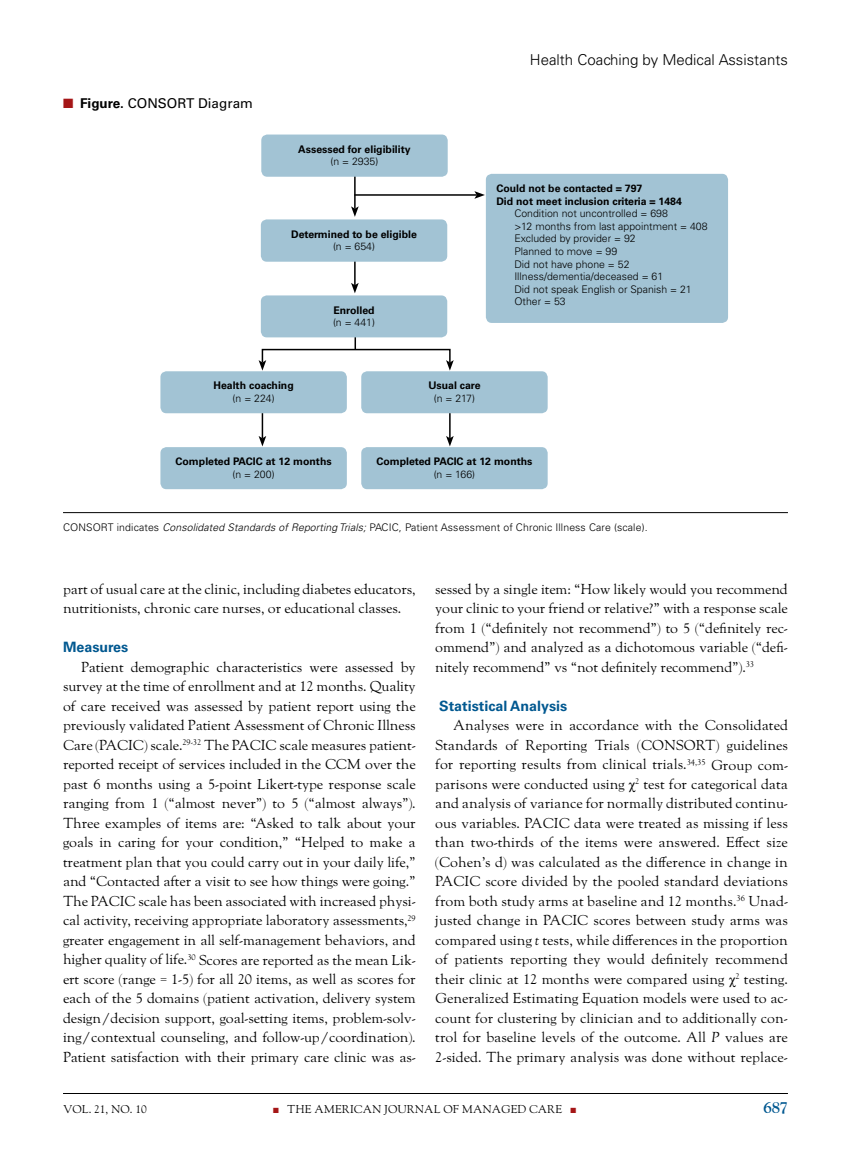
<style>
.page{position:relative;width:851px;height:1161px;background:#fff}
.page>*{position:absolute;margin:0;border:0;box-sizing:border-box;transform-origin:0 0}
.t1{font:700 16.5px "LTC Goudy Oldstyle Pro";color:#005890}
.t2{font:300 15px "Univers LT Std";color:#000}
.t3{font:14.25px/19.5px "LTC Goudy Oldstyle Pro";letter-spacing:-.01em;color:#000;text-align:justify}
.t4{font:700 14.25px "Univers LT Std";color:#005890}
.t5{font:13.5px "Univers LT Std";color:#000}
.t6{font:11.25px "LTC Goudy Oldstyle Pro";color:#000}
.t7{font:300 10.5px/12.6px "Univers LT Std";color:#000}
.t8{font:700 10.5px/12.6px "Univers LT Std";color:#000}
.s1{color:#a51617}
.s2{font-weight:700}
.s3{font-style:italic}
.s4{font-family:"Times New Roman"}
</style>
<div class="page">
<hr style="left:63px;top:1093px;width:725px;height:1px;background:#000">
<hr style="left:63px;top:512px;width:725px;height:1px;background:#000">
<hr style="left:262px;top:406px;width:1px;height:32px;background:#000">
<svg style="left:258px;top:436px;width:8px;height:10px"></svg>
<hr style="left:449px;top:406px;width:1px;height:32px;background:#000">
<svg style="left:446px;top:436px;width:7px;height:10px"></svg>
<hr style="left:354px;top:229px;width:1px;height:56px;background:#000">
<svg style="left:351px;top:283px;width:8px;height:10px"></svg>
<div style="left:486px;top:174px;width:242px;height:149px;background:#a2c3d4;border-radius:6px"></div>
<div style="left:261px;top:219px;width:186px;height:43px;background:#a2c3d4;border-radius:6px"></div>
<div style="left:160px;top:371px;width:187px;height:42px;background:#a2c3d4;border-radius:6px"></div>
<div style="left:361px;top:371px;width:186px;height:42px;background:#a2c3d4;border-radius:6px"></div>
<div style="left:160px;top:447px;width:187px;height:42px;background:#a2c3d4;border-radius:6px"></div>
<div style="left:361px;top:447px;width:186px;height:42px;background:#a2c3d4;border-radius:6px"></div>
<hr style="left:354px;top:194px;width:122px;height:2px;background:#000">
<svg style="left:474px;top:191px;width:11px;height:8px"></svg>
<hr style="left:354px;top:153px;width:1px;height:56px;background:#000">
<svg style="left:351px;top:206px;width:8px;height:11px"></svg>
<div style="left:261px;top:135px;width:186px;height:42px;background:#a2c3d4;border-radius:6px"></div>
<hr style="left:354px;top:321px;width:2px;height:28px;background:#000">
<div style="left:262px;top:349px;width:188px;height:14px;border:2px solid #000"></div>
<svg style="left:258px;top:360px;width:8px;height:11px"></svg>
<svg style="left:446px;top:360px;width:7px;height:11px"></svg>
<div style="left:261px;top:295px;width:186px;height:42px;background:#a2c3d4;border-radius:6px"></div>
<p class="t5" style="left:63px;top:95px;width:191px"><span class="s1">■</span> <span class="s2">Figure.</span> CONSORT Diagram</p>
<p class="t8" style="left:298px;top:143px;width:114px">Assessed for eligibility</p>
<p class="t7" style="left:330px;top:155px;width:49px">(n = 2935)</p>
<p class="t8" style="left:291px;top:228px;width:127px">Determined to be eligible</p>
<p class="t7" style="left:333px;top:240px;width:43px">(n = 654)</p>
<p class="t8" style="left:333px;top:304px;width:43px">Enrolled</p>
<p class="t7" style="left:333px;top:316px;width:43px">(n = 441)</p>
<p class="t2" style="left:530px;top:51px;width:259px">Health Coaching by Medical Assistants</p>
<p class="t8" style="left:496px;top:182px;width:187px">Could not be contacted = 797<br>Did not meet inclusion criteria = 1484</p>
<p class="t7" style="left:514px;top:207px;width:195px">Condition not uncontrolled = 698<br>&gt;12 months from last appointment = 408<br>Excluded by provider = 92<br>Planned to move = 99<br>Did not have phone = 52<br>Illness/dementia/deceased = 61<br>Did not speak English or Spanish = 21<br>Other = 53</p>
<p class="t8" style="left:213px;top:379px;width:82px">Health coaching</p>
<p class="t7" style="left:233px;top:392px;width:43px">(n = 224)</p>
<p class="t8" style="left:428px;top:379px;width:54px">Usual care</p>
<p class="t7" style="left:434px;top:392px;width:43px">(n = 217)</p>
<p class="t8" style="left:175px;top:455px;width:158px">Completed PACIC at 12 months</p>
<p class="t7" style="left:232px;top:468px;width:44px">(n = 200)</p>
<p class="t8" style="left:376px;top:455px;width:158px">Completed PACIC at 12 months</p>
<p class="t7" style="left:433px;top:468px;width:43px">(n = 166)</p>
<p class="t7" style="left:63px;top:521px;width:586px">CONSORT indicates <span class="s3">Consolidated Standards of Reporting Trials;</span> PACIC, Patient Assessment of Chronic Illness Care (scale).</p>
<p class="t3" style="left:63px;top:580px;width:354px">part of usual care at the clinic, including diabetes educators, nutritionists, chronic care nurses, or educational classes.</p>
<p class="t4" style="left:63px;top:639px;width:67px">Measures</p>
<p class="t3" style="left:63px;top:658px;width:354px;text-indent:18px">Patient demographic characteristics were assessed by survey at the time of enrollment and at 12 months. Quality of care received was assessed by patient report using the previously validated Patient Assessment of Chronic Illness Care (PACIC) scale.<sup>29-32</sup> The PACIC scale measures patient&shy;reported receipt of services included in the CCM over the past 6 months using a 5-point Likert-type response scale ranging from 1 (“almost never”) to 5 (“almost always”).<br>Three examples of items are: “Asked to talk about your goals in caring for your condition,” “Helped to make a treatment plan that you could carry out in your daily life,” and “Contacted after a visit to see how things were going.” The PACIC scale has been associated with increased physi&shy;cal activity, receiving appropriate laboratory assessments,<sup>29 </sup>greater engagement in all self-management behaviors, and higher quality of life.<sup>30</sup> Scores are reported as the mean Lik&shy;ert score (range = 1-5) for all 20 items, as well as scores for each of the 5 domains (patient activation, delivery system design/decision support, goal-setting items, problem-solv&shy;ing/contextual counseling, and follow-up/coordination).<br>Patient satisfaction with their primary care clinic was as-</p>
<p class="t3" style="left:435px;top:580px;width:354px">sessed by a single item: “How likely would you recommend your clinic to your friend or relative?” with a response scale from 1 (“definitely not recommend”) to 5 (“definitely rec&shy;ommend”) and analyzed as a dichotomous variable (“defi&shy;nitely recommend” vs “not definitely recommend”).<sup>33</sup></p>
<p class="t4" style="left:439px;top:698px;width:129px">Statistical Analysis</p>
<p class="t3" style="left:435px;top:717px;width:354px;text-indent:18px">Analyses were in accordance with the Consolidated Standards of Reporting Trials (CONSORT) guidelines for reporting results from clinical trials.<sup>34,35</sup> Group com&shy;parisons were conducted using <span class="s4">χ</span><sup>2</sup> test for categorical data and analysis of variance for normally distributed continu&shy;ous variables. PACIC data were treated as missing if less than two-thirds of the items were answered. Effect size (Cohen’s d) was calculated as the difference in change in PACIC score divided by the pooled standard deviations from both study arms at baseline and 12 months.<sup>36</sup> Unad&shy;justed change in PACIC scores between study arms was compared using <span class="s3">t</span> tests, while differences in the proportion of patients reporting they would definitely recommend their clinic at 12 months were compared using <span class="s4">χ</span><sup>2</sup> testing.<br>Generalized Estimating Equation models were used to ac&shy;count for clustering by clinician and to additionally con&shy;trol for baseline levels of the outcome. All <span class="s3">P</span> values are 2-sided. The primary analysis was done without replace-</p>
<p class="t6" style="left:63px;top:1103px;width:85px">VOL. 21, NO. 10</p>
<p class="t6" style="left:273px;top:1103px;width:304px"><span class="s1">■</span> THE AMERICAN JOURNAL OF MANAGED CARE <span class="s1">■</span></p>
<p class="t1" style="left:763px;top:1099px;width:25px">687</p>
</div>
